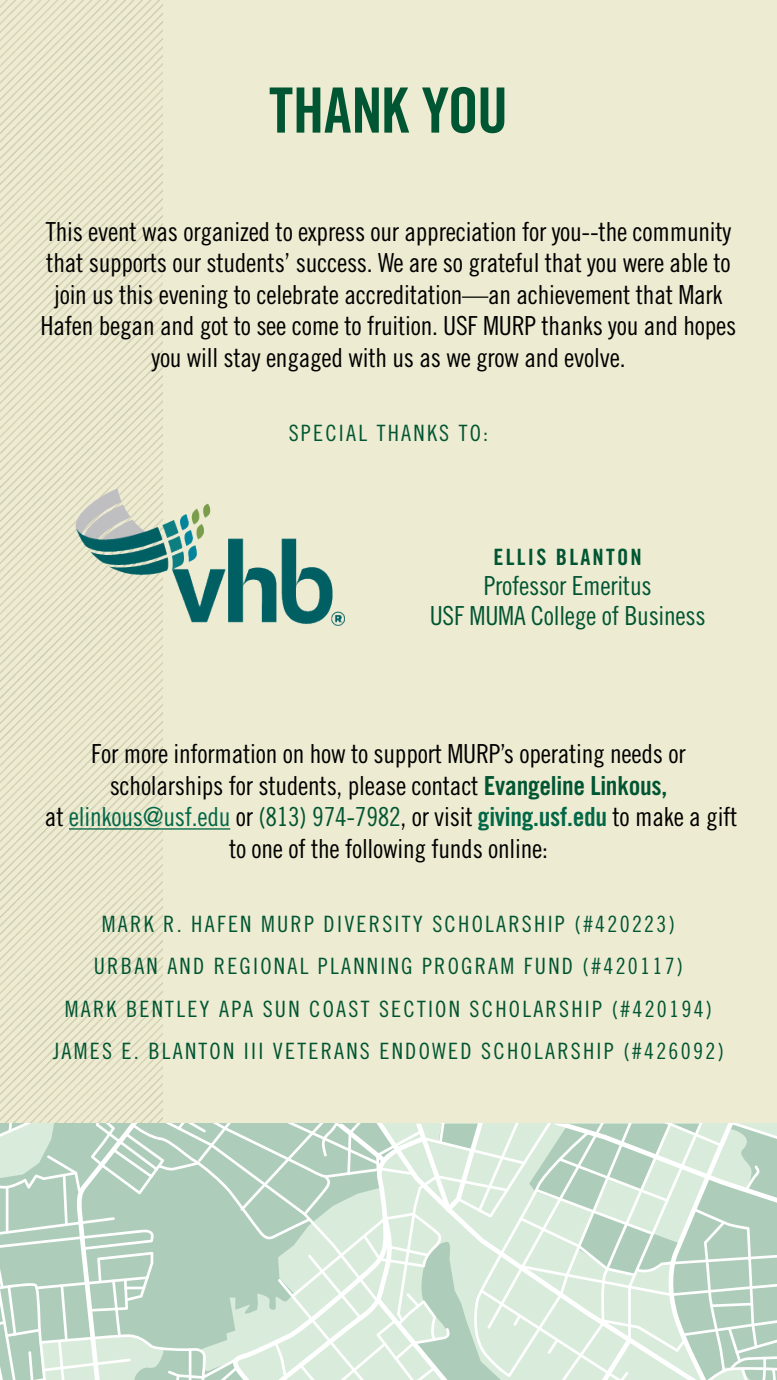
<style>
.page{position:relative;width:777px;height:1380px;background:#fff}
.page>*{position:absolute;margin:0;border:0;box-sizing:border-box;transform-origin:0 0}
.t1{font:62.5px "Trade Gothic LT Std Bd Cn 20";letter-spacing:-.015em;color:#005532}
.t2{font:26.25px/31.5px "Trade Gothic LT Std Cn 18";letter-spacing:-.01em;color:#000;text-align:center}
.t3{font:26.25px/30px "Trade Gothic LT Std Cn 18";letter-spacing:-.01em;color:#005532;text-align:center}
.t4{font:22.5px/42.5px "Trade Gothic LT Std Cn 18";letter-spacing:.1em;color:#005532;text-align:center}
.t5{font:22.5px "Trade Gothic LT Std Bd Cn 20";letter-spacing:.1em;color:#005532}
.s1{font-family:"Trade Gothic LT Std Bd Cn 20";color:#005532}
.s2{color:#006747}
.s3{color:#005532}
.s4{font-family:"Trade Gothic LT Std Bd Cn 20";color:#006747}
</style>
<div class="page">
<div style="left:0;top:0;width:776px;height:1123px;background:#edebd1"></div>
<img style="left:0;top:0;width:163px;height:1123px">
<svg style="left:0;top:1124px;width:776px;height:256px"></svg>
<hr style="left:69px;top:828px;width:161px;height:2px;background:#006747">
<img style="left:75px;top:489px;width:270px;height:136px">
<h1 class="t1" style="left:269px;top:72px;width:240px">THANK YOU</h1>
<p class="t2" style="left:41px;top:215px;width:697px">This event was organized to express our appreciation for you--the community that supports our students’ success. We are so grateful that you were able to join us this evening to celebrate accreditation—an achievement that Mark Hafen began and got to see come to fruition. USF MURP thanks you and hopes you will stay engaged with us as we grow and evolve.</p>
<p class="t4" style="left:288px;top:411px;width:201px">SPECIAL THANKS TO:</p>
<p class="t5" style="left:493px;top:543px;width:150px">ELLIS BLANTON</p>
<p class="t3" style="left:429px;top:570px;width:277px">Professor Emeritus<br>USF MUMA College of Business</p>
<p class="t2" style="left:45px;top:738px;width:693px">For more information on how to support MURP’s operating needs or scholarships for students, please contact <span class="s1">Evangeline Linkous,<br></span>at <span class="s2">elinkous@usf.edu</span> or <span class="s3">(813) 974-7982</span>, or visit <span class="s4">giving.usf.edu</span> to make a gift to one of the following funds online:</p>
<p class="t4" style="left:53px;top:902px;width:672px">MARK R. HAFEN MURP DIVERSITY SCHOLARSHIP (#420223)<br>URBAN AND REGIONAL PLANNING PROGRAM FUND (#420117)<br>MARK BENTLEY APA SUN COAST SECTION SCHOLARSHIP (#420194)<br>JAMES E. BLANTON III VETERANS ENDOWED SCHOLARSHIP (#426092)</p>
</div>
